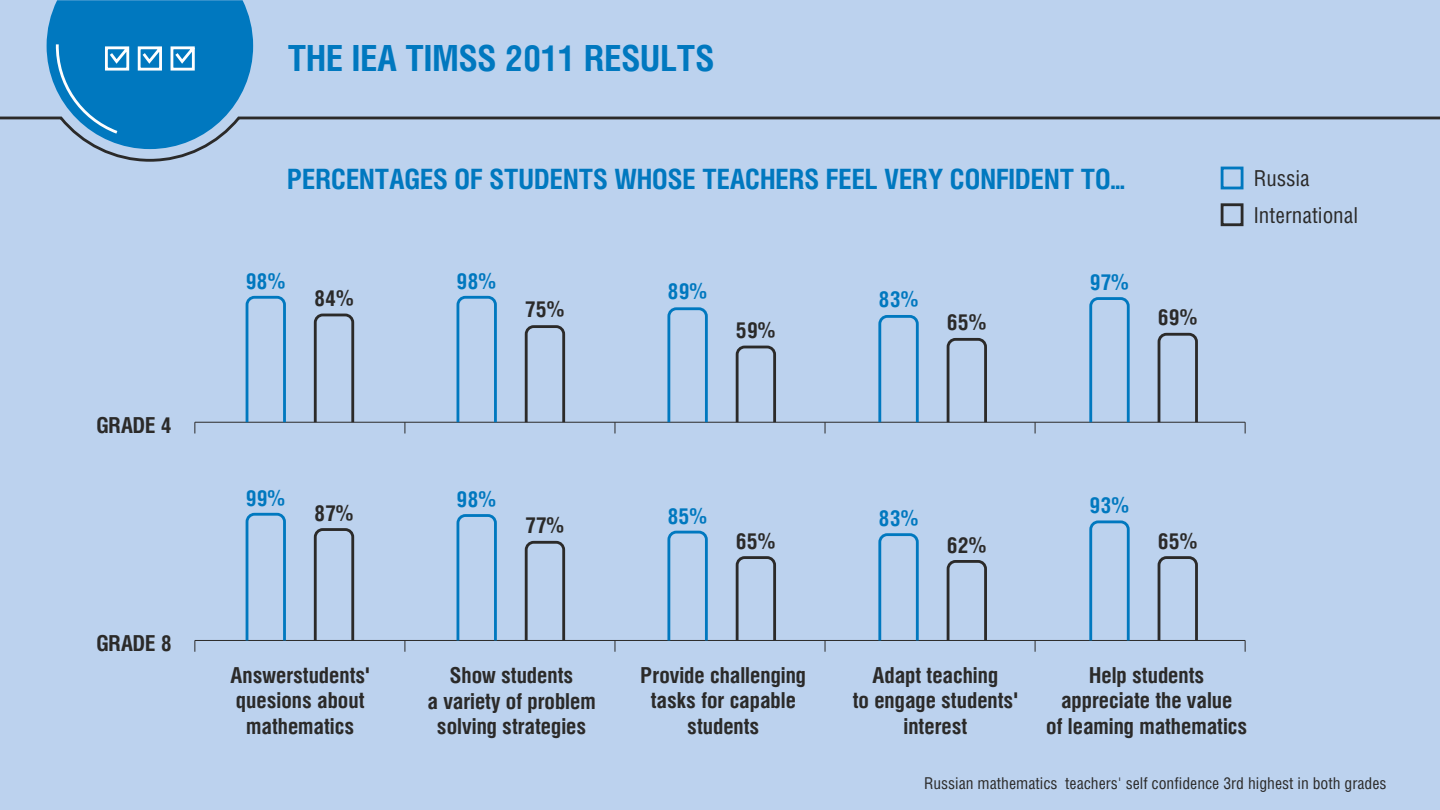
<style>
.page{position:relative;width:1440px;height:810px;background:#bcd2ee}
.page>*{position:absolute;margin:0;border:0;box-sizing:border-box;transform-origin:0 0}
.t1{font:700 36px "Helios Cond";color:#0078bf}
.t2{font:700 28px "Helios Cond";color:#0078bf}
.t3{font:700 22px/25.6px "Helios Cond";color:#2b2a29;text-align:center}
.t4{font:700 22px "Helios Cond";color:#0078bf}
.t5{font:22px/36.9px "Helios Cond";color:#2b2a29}
.t6{font:16.3px "Helios Cond";color:#2b2a29}
</style>
<div class="page">
<p class="t3" style="left:96px;top:413px;width:77px">GRADE 4</p>
<p class="t3" style="left:96px;top:632px;width:77px">GRADE 8</p>
<h1 class="t1" style="left:288px;top:42px;width:428px">THE IEA TIMSS 2011 RESULTS</h1>
<p class="t2" style="left:287px;top:166px;width:839px">PERCENTAGES OF STUDENTS WHOSE TEACHERS FEEL VERY CONFIDENT TO...</p>
<p class="t4" style="left:246px;top:271px;width:41px">98%</p>
<p class="t3" style="left:314px;top:287px;width:41px">84%</p>
<p class="t4" style="left:457px;top:271px;width:41px">98%</p>
<p class="t3" style="left:525px;top:298px;width:41px">75%</p>
<p class="t4" style="left:1090px;top:273px;width:40px">97%</p>
<p class="t4" style="left:668px;top:281px;width:41px">89%</p>
<p class="t4" style="left:879px;top:289px;width:41px">83%</p>
<p class="t3" style="left:736px;top:319px;width:41px">59%</p>
<p class="t3" style="left:947px;top:311px;width:41px">65%</p>
<p class="t3" style="left:1158px;top:306px;width:41px">69%</p>
<p class="t5" style="left:1254px;top:161px;width:106px">Russia<br>International</p>
<p class="t4" style="left:246px;top:488px;width:41px">99%</p>
<p class="t3" style="left:314px;top:501px;width:41px">87%</p>
<p class="t4" style="left:457px;top:490px;width:41px">98%</p>
<p class="t3" style="left:526px;top:514px;width:40px">77%</p>
<p class="t4" style="left:667px;top:506px;width:41px">85%</p>
<p class="t4" style="left:879px;top:508px;width:41px">83%</p>
<p class="t4" style="left:1090px;top:495px;width:41px">93%</p>
<p class="t3" style="left:736px;top:529px;width:41px">65%</p>
<p class="t3" style="left:947px;top:533px;width:41px">62%</p>
<p class="t3" style="left:1158px;top:529px;width:41px">65%</p>
<p class="t3" style="left:231px;top:663px;width:141px">Answerstudents' quesions about mathematics</p>
<p class="t3" style="left:428px;top:663px;width:170px">Show students<br>a variety of problem solving strategies</p>
<p class="t3" style="left:641px;top:663px;width:167px">Provide challenging tasks for capable students</p>
<p class="t3" style="left:853px;top:663px;width:167px">Adapt teaching<br>to engage students' interest</p>
<p class="t3" style="left:1046px;top:663px;width:203px">Help students appreciate the value<br>of leaming mathematics</p>
<p class="t6" style="left:924px;top:776px;width:464px">Russian mathematics teachers' self confidence 3rd highest in both grades</p>
</div>
